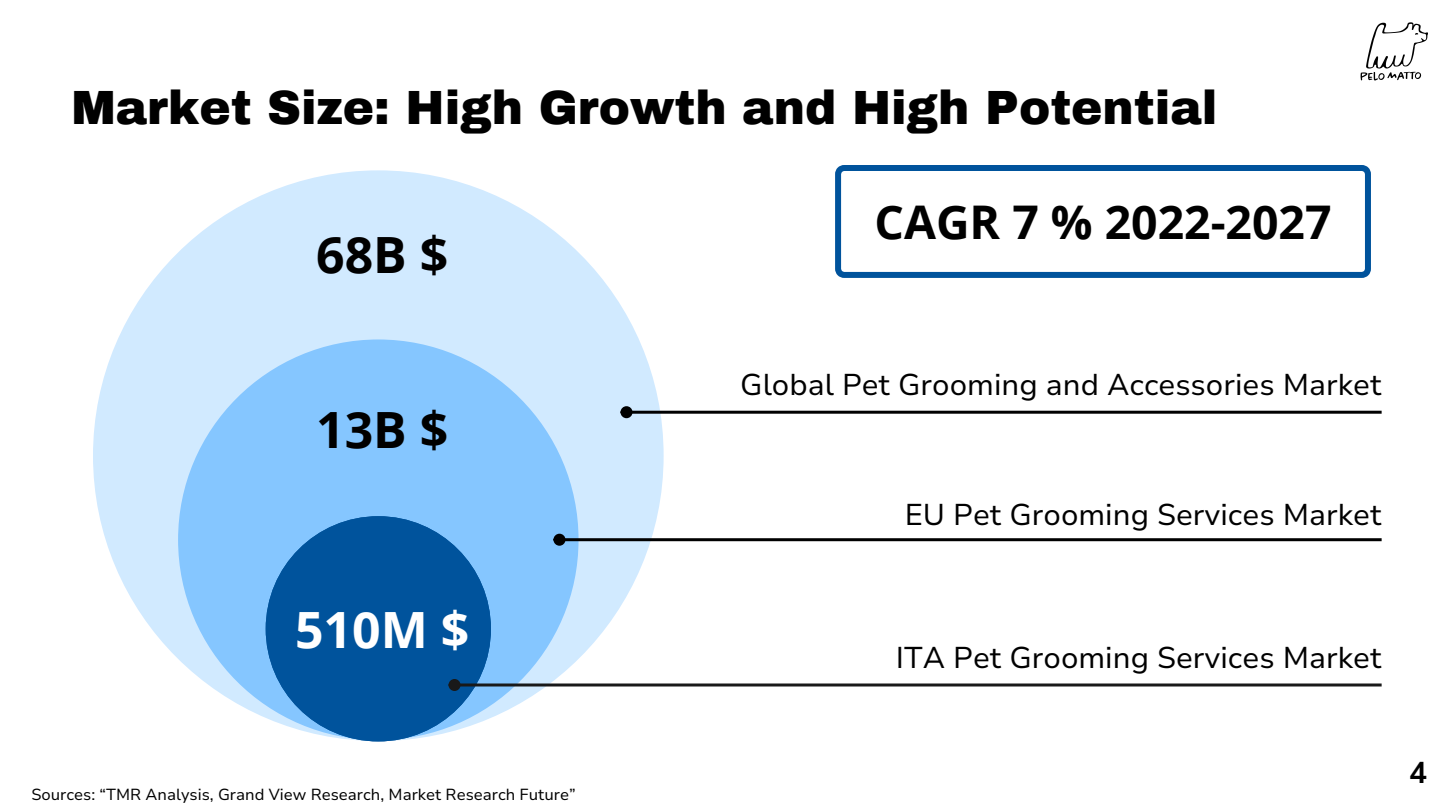
<style>
.page{position:relative;width:1440px;height:810px;background:#fff}
.page>*{position:absolute;margin:0;border:0;box-sizing:border-box;transform-origin:0 0}
.t1{font:700 50px "Open Sans";color:#000}
.t2{font:700 50px "Open Sans";color:#fff}
.t3{font:900 47px "Archivo";color:#000}
.t4{font:700 46.4px "Open Sans";color:#000}
.t5{font:30px "Nunito Sans 10 pt";color:#000}
.t6{font:700 30px "Nunito Sans 10 pt";color:#000}
.t7{font:16px "Nunito Sans 10 pt";color:#000}
</style>
<div class="page">
<img style="left:1360px;top:22px;width:67px;height:59px">
<div style="left:93px;top:170px;width:571px;height:571px;background:#d1eaff;border-radius:50%"></div>
<div style="left:178px;top:339px;width:401px;height:401px;background:#85c6ff;border-radius:50%"></div>
<svg style="left:266px;top:516px;width:225px;height:225px"></svg>
<svg style="left:835px;top:165px;width:536px;height:113px"></svg>
<hr style="left:460px;top:684px;width:922px;height:3px;background:#191919">
<div style="left:450px;top:681px;width:9px;height:9px;background:#191919;border-radius:50%"></div>
<div style="left:449px;top:679px;width:12px;height:12px;border:3px solid #191919;border-radius:50%"></div>
<hr style="left:565px;top:538px;width:817px;height:3px;background:#000">
<div style="left:555px;top:535px;width:9px;height:9px;background:#000;border-radius:50%"></div>
<div style="left:553px;top:534px;width:12px;height:12px;border:3px solid #000;border-radius:50%"></div>
<hr style="left:632px;top:411px;width:750px;height:3px;background:#000">
<div style="left:622px;top:408px;width:9px;height:9px;background:#000;border-radius:50%"></div>
<div style="left:621px;top:406px;width:12px;height:12px;border:3px solid #000;border-radius:50%"></div>
<p class="t3" style="left:72px;top:82px;width:1147px">Market Size: High Growth and High Potential</p>
<h1 class="t1" style="left:316px;top:220px;width:134px">68B $</h1>
<h3 class="t4" style="left:874px;top:189px;width:459px">CAGR 7 % 2022-2027</h3>
<h3 class="t1" style="left:316px;top:395px;width:134px">13B $</h3>
<h3 class="t2" style="left:295px;top:595px;width:176px">510M $</h3>
<h1 class="t7" style="left:31px;top:784px;width:546px">Sources: “TMR Analysis, Grand View Research, Market Research Future”</h1>
<p class="t5" style="left:740px;top:365px;width:643px">Global Pet Grooming and Accessories Market</p>
<h1 class="t5" style="left:905px;top:495px;width:478px">EU Pet Grooming Services Market</h1>
<h1 class="t5" style="left:896px;top:638px;width:487px">ITA Pet Grooming Services Market</h1>
<p class="t6" style="left:1409px;top:753px;width:19px">4</p>
</div>
